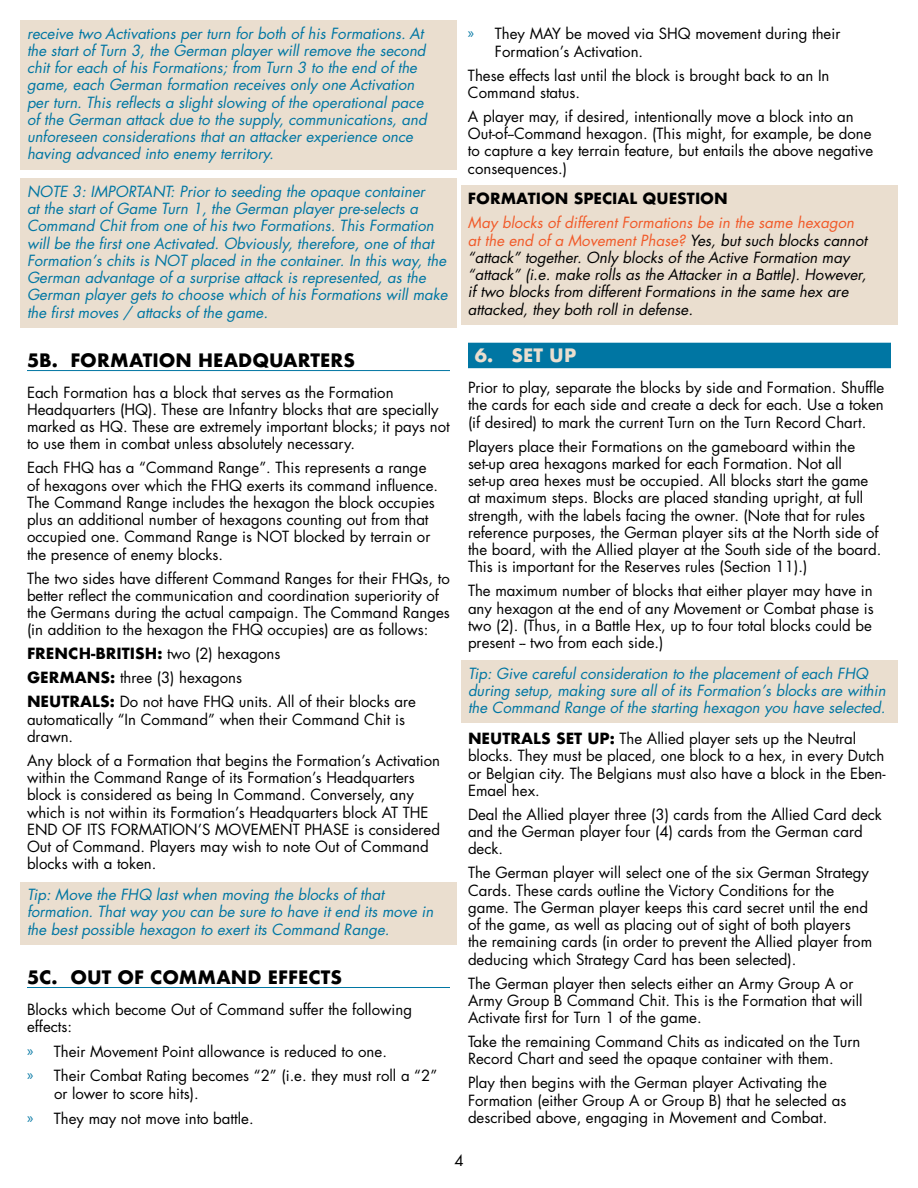
<style>
.page{position:relative;width:918px;height:1188px;background:#fff}
.page>*{position:absolute;margin:0;border:0;box-sizing:border-box;transform-origin:0 0}
.t1{font:700 18px "Futura";color:#000}
.t2{font:700 18px "Futura";color:#eadecf}
.t3{font:15px/17.2px "Futura";color:#000}
.t4{font:italic 15px/17.2px "Futura";color:#0076a3}
.t5{font:italic 15px/17.2px "Futura";color:#000}
.t6{font:700 15px "Futura";color:#000}
.s1{font-weight:700}
.s2{font-family:"Myriad Pro";color:#0076a3}
.s3{color:#f15a29}
</style>
<div class="page">
<div style="left:20px;top:20px;width:437px;height:150px;background:#eadecf"></div>
<div style="left:20px;top:178px;width:437px;height:150px;background:#eadecf"></div>
<hr style="left:27px;top:370px;width:423px;height:1px;background:#0076a3">
<div style="left:20px;top:882px;width:437px;height:63px;background:#eadecf"></div>
<hr style="left:27px;top:987px;width:423px;height:1px;background:#0076a3">
<div style="left:461px;top:185px;width:437px;height:30px;background:#eadecf"></div>
<div style="left:461px;top:210px;width:437px;height:115px;background:#eadecf"></div>
<div style="left:468px;top:343px;width:423px;height:25px;background:#0076a3"></div>
<div style="left:461px;top:660px;width:437px;height:63px;background:#eadecf"></div>
<p class="t4" style="left:27px;top:24px;width:401px">receive two Activations per turn for both of his Formations. At the start of Turn 3, the German player will remove the second chit for each of his Formations; from Turn 3 to the end of the game, each German formation receives only one Activation per turn. This reflects a slight slowing of the operational pace of the German attack due to the supply, communications, and unforeseen considerations that an attacker experience once having advanced into enemy territory.</p>
<p class="t4" style="left:27px;top:183px;width:422px">NOTE 3: IMPORTANT: Prior to seeding the opaque container<br>at the start of Game Turn 1, the German player pre-selects a Command Chit from one of his two Formations. This Formation will be the first one Activated. Obviously, therefore, one of that Formation’s chits is NOT placed in the container. In this way, the German advantage of a surprise attack is represented, as the German player gets to choose which of his Formations will make the first moves / attacks of the game.</p>
<p class="t1" style="left:27px;top:347px;width:330px">5b. FORMATION HEADQUARTERS</p>
<p class="t3" style="left:27px;top:383px;width:424px">Each Formation has a block that serves as the Formation Headquarters (HQ). These are Infantry blocks that are specially marked as HQ. These are extremely important blocks; it pays not to use them in combat unless absolutely necessary.</p>
<p class="t3" style="left:27px;top:459px;width:413px">Each FHQ has a “Command Range”. This represents a range of hexagons over which the FHQ exerts its command influence.<br>The Command Range includes the hexagon the block occupies plus an additional number of hexagons counting out from that occupied one. Command Range is NOT blocked by terrain or the presence of enemy blocks.</p>
<p class="t3" style="left:27px;top:569px;width:424px">The two sides have different Command Ranges for their FHQs, to better reflect the communication and coordination superiority of the Germans during the actual campaign. The Command Ranges (in addition to the hexagon the FHQ occupies) are as follows:</p>
<p class="t3" style="left:27px;top:642px;width:390px;line-height:24px"><span class="s1">FRENCH-BRITISH:</span> two (2) hexagons<br><span class="s1">GERMANS:</span> three (3) hexagons<br><span class="s1">NEUTRALS:</span> Do not have FHQ units. All of their blocks are</p>
<p class="t3" style="left:27px;top:710px;width:380px">automatically “In Command” when their Command Chit is drawn.</p>
<p class="t3" style="left:27px;top:752px;width:415px">Any block of a Formation that begins the Formation’s Activation within the Command Range of its Formation’s Headquarters block is considered as being In Command. Conversely, any which is not within its Formation’s Headquarters block AT THE END OF ITS FORMATION’S MOVEMENT PHASE is considered Out of Command. Players may wish to note Out of Command blocks with a token.</p>
<p class="t4" style="left:27px;top:886px;width:408px">Tip: Move the FHQ last when moving the blocks of that formation. That way you can be sure to have it end its move in the best possible hexagon to exert its Command Range.</p>
<p class="t1" style="left:27px;top:964px;width:317px">5c. OUT OF COMMAND EFFECTS</p>
<p class="t3" style="left:27px;top:1000px;width:387px">Blocks which become Out of Command suffer the following effects:</p>
<p class="t3" style="left:27px;top:1039px;width:412px;line-height:24.8px"><span class="s2">»</span> Their Movement Point allowance is reduced to one.<br><span class="s2">»</span> Their Combat Rating becomes “2” (i.e. they must roll a “2”</p>
<p class="t3" style="left:27px;top:1081px;width:228px;line-height:24.8px;text-indent:27px">or lower to score hits).<br><span class="s2">»</span> They may not move into battle.</p>
<p class="t3" style="left:495px;top:24px;width:347px;line-height:18px;text-indent:-27px"><span class="s2">»</span> They MAY be moved via SHQ movement during their<br>Formation’s Activation.</p>
<p class="t3" style="left:468px;top:66px;width:363px">These effects last until the block is brought back to an In<br>Command status.</p>
<p class="t3" style="left:468px;top:108px;width:407px">A player may, if desired, intentionally move a block into an Out-of--Command hexagon. (This might, for example, be done to capture a key terrain feature, but entails the above negative consequences.)</p>
<p class="t6" style="left:468px;top:188px;width:261px">FORMATION SPECIAL QUESTION</p>
<p class="t5" style="left:468px;top:214px;width:401px"><span class="s3">May blocks of different Formations be in the same hexagon at the end of a Movement Phase?</span> Yes, but such blocks cannot “attack” together. Only blocks of the Active Formation may “attack” (i.e. make rolls as the Attacker in a Battle). However, if two blocks from different Formations in the same hex are attacked, they both roll in defense.</p>
<p class="t2" style="left:475px;top:343px;width:103px">6. SET UP</p>
<p class="t3" style="left:468px;top:379px;width:418px;text-align:justify">Prior to play, separate the blocks by side and Formation. Shuffle the cards for each side and create a deck for each. Use a token (if desired) to mark the current Turn on the Turn Record Chart.</p>
<p class="t3" style="left:468px;top:437px;width:415px">Players place their Formations on the gameboard within the set-up area hexagons marked for each Formation. Not all set-up area hexes must be occupied. All blocks start the game at maximum steps. Blocks are placed standing upright, at full strength, with the labels facing the owner. (Note that for rules reference purposes, the German player sits at the North side of the board, with the Allied player at the South side of the board.<br>This is important for the Reserves rules (Section 11).)</p>
<p class="t3" style="left:468px;top:582px;width:407px;text-align:justify">The maximum number of blocks that either player may have in any hexagon at the end of any Movement or Combat phase is two (2). (Thus, in a Battle Hex, up to four total blocks could be present -- two from each side.)</p>
<p class="t4" style="left:468px;top:665px;width:419px">Tip: Give careful consideration to the placement of each FHQ during setup, making sure all of its Formation’s blocks are within the Command Range of the starting hexagon you have selected.</p>
<p class="t3" style="left:468px;top:730px;width:419px"><span class="s1">NEUTRALS SET UP:</span> The Allied player sets up the Neutral blocks. They must be placed, one block to a hex, in every Dutch or Belgian city. The Belgians must also have a block in the Eben-Emael hex.</p>
<p class="t3" style="left:468px;top:806px;width:415px">Deal the Allied player three (3) cards from the Allied Card deck and the German player four (4) cards from the German card deck.</p>
<p class="t3" style="left:468px;top:864px;width:406px">The German player will select one of the six German Strategy Cards. These cards outline the Victory Conditions for the game. The German player keeps this card secret until the end of the game, as well as placing out of sight of both players the remaining cards (in order to prevent the Allied player from deducing which Strategy Card has been selected).</p>
<p class="t3" style="left:468px;top:974px;width:396px">The German player then selects either an Army Group A or<br>Army Group B Command Chit. This is the Formation that will<br>Activate first for Turn 1 of the game.</p>
<p class="t3" style="left:468px;top:1033px;width:394px">Take the remaining Command Chits as indicated on the Turn<br>Record Chart and seed the opaque container with them.</p>
<p class="t3" style="left:468px;top:1074px;width:380px">Play then begins with the German player Activating the<br>Formation (either Group A or Group B) that he selected as described above, engaging in Movement and Combat.</p>
<p class="t3" style="left:454px;top:1151px;width:11px">4</p>
</div>
